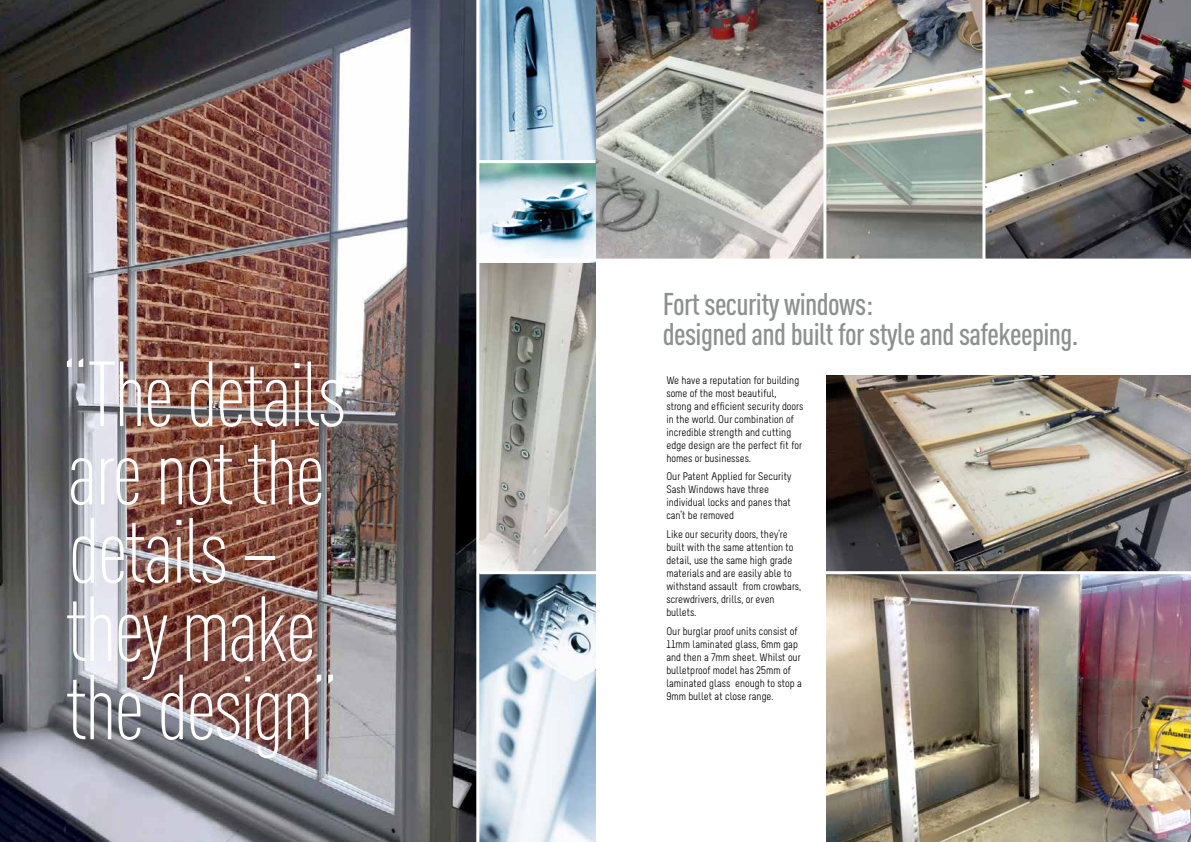
<style>
.page{position:relative;width:1191px;height:842px;background:#fff}
.page>*{position:absolute;margin:0;border:0;box-sizing:border-box;transform-origin:0 0}
.t1{font:300 90.7px/78.3px "DIN Cond";letter-spacing:-.03em;color:#fff}
.t2{font:500 31px/30.6px "DIN Cond";letter-spacing:-.02em;color:#8e9090}
.t3{font:11px/13px "Melbourne";color:#000}
</style>
<div class="page">
<img style="left:479px;top:164px;width:116px;height:407px">
<img style="left:0;top:0;width:476px;height:842px">
<img style="left:826px;top:375px;width:365px;height:196px">
<img style="left:826px;top:574px;width:365px;height:268px">
<img style="left:985px;top:0;width:206px;height:259px">
<img style="left:595px;top:0;width:387px;height:259px">
<img style="left:479px;top:0;width:116px;height:164px">
<img style="left:479px;top:574px;width:116px;height:268px">
<hr style="left:823px;top:0;width:3px;height:260px;background:#fff">
<hr style="left:479px;top:259px;width:712px;height:3px;background:#fff">
<hr style="left:477px;top:160px;width:118px;height:3px;background:#fff">
<h1 class="t1" style="left:62px;top:355px;width:286px">“The details are not the details – they make the design”</h1>
<h2 class="t2" style="left:663px;top:288px;width:417px">Fort security windows:<br>designed and built for style and safekeeping.</h2>
<p class="t3" style="left:666px;top:373px;width:139px">We have a reputation for building some of the most beautiful, strong and efficient security doors in the world. Our combination of incredible strength and cutting edge design are the perfect fit for homes or businesses.</p>
<p class="t3" style="left:666px;top:470px;width:126px">Our Patent Applied for Security<br>Sash Windows have three individual locks and panes that can’t be removed</p>
<p class="t3" style="left:666px;top:528px;width:136px">Like our security doors, they’re built with the same attention to detail, use the same high grade materials and are easily able to withstand assault from crowbars, screwdrivers, drills, or even bullets.</p>
<p class="t3" style="left:666px;top:624px;width:137px">Our burglar proof units consist of<br>11mm laminated glass, 6mm gap and then a 7mm sheet. Whilst our bulletproof model has 25mm of laminated glass enough to stop a<br>9mm bullet at close range.</p>
</div>
